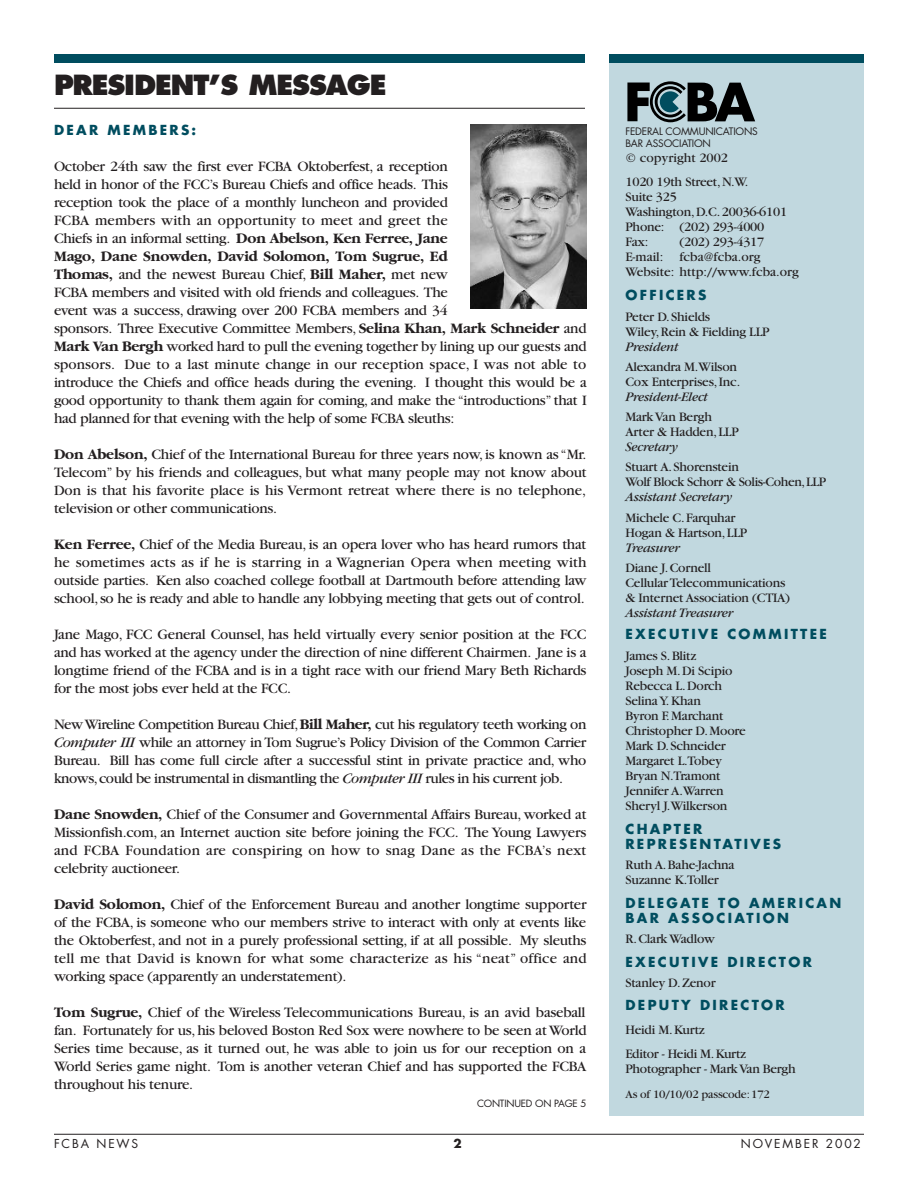
<style>
.page{position:relative;width:918px;height:1188px;background:#fff}
.page>*{position:absolute;margin:0;border:0;box-sizing:border-box;transform-origin:0 0}
.t1{font:800 27px "Futura";letter-spacing:-.04em;color:#231f20}
.t2{font:15px/18px "Garamond";letter-spacing:-.02em;color:#231f20;text-align:justify}
.t3{font:13.5px/15px "Garamond";letter-spacing:-.015em;color:#231f20}
.t4{font:700 13.5px/15px "Futura";letter-spacing:.17em;color:#004d5f}
.t5{font:italic 13.5px "Garamond";letter-spacing:-.015em;color:#231f20}
.t6{font:12px "Garamond";letter-spacing:-.015em;color:#231f20}
.t7{font:12px "Futura";letter-spacing:.155em;color:#231f20}
.t8{font:700 12px "Futura";color:#231f20}
.t9{font:10.05px/12px "Futura";letter-spacing:-.02em;color:#231f20}
.t10{font:9.75px "Futura";letter-spacing:-.02em;color:#231f20}
.s1{font-weight:700}
.s2{font-style:italic}
</style>
<div class="page">
<hr style="left:54px;top:1134px;width:810px;height:1px;background:#231f20">
<div style="left:609px;top:54px;width:255px;height:1062px;background:#c1d8df"></div>
<div style="left:54px;top:54px;width:531px;height:9px;background:#004d5f"></div>
<hr style="left:54px;top:108px;width:531px;height:1px;background:#231f20">
<div style="left:609px;top:54px;width:255px;height:9px;background:#004d5f"></div>
<svg style="left:627px;top:81px;width:128px;height:41px"></svg>
<img style="left:470px;top:125px;width:116px;height:183px">
<h1 class="t1" style="left:54px;top:73px;width:334px">PRESIDENT’S MESSAGE</h1>
<p class="t4" style="left:54px;top:124px;width:144px">DEAR MEMBERS:</p>
<p class="t2" style="left:54px;top:159px;width:534px;text-align:left">October 24th saw the first ever FCBA Oktoberfest, a reception<br>held in honor of the FCC’s Bureau Chiefs and office heads. This<br>reception took the place of a monthly luncheon and provided<br>FCBA members with an opportunity to meet and greet the<br>Chiefs in an informal setting. <span class="s1">Don Abelson, Ken Ferree, Jane<br>Mago, Dane Snowden, David Solomon, Tom Sugrue, Ed<br>Thomas,</span> and the newest Bureau Chief, <span class="s1">Bill Maher,</span> met new<br>FCBA members and visited with old friends and colleagues. The<br>event was a success, drawing over 200 FCBA members and 34<br>sponsors. Three Executive Committee Members, <span class="s1">Selina Khan, Mark Schneider</span> and <span class="s1">Mark Van Bergh</span> worked hard to pull the evening together by lining up our guests and sponsors. Due to a last minute change in our reception space, I was not able to introduce the Chiefs and office heads during the evening. I thought this would be a good opportunity to thank them again for coming, and make the “introductions” that I had planned for that evening with the help of some FCBA sleuths:</p>
<p class="t2" style="left:54px;top:447px;width:534px"><span class="s1">Don Abelson,</span> Chief of the International Bureau for three years now, is known as “Mr.<br>Telecom” by his friends and colleagues, but what many people may not know about Don is that his favorite place is his Vermont retreat where there is no telephone, television or other communications.</p>
<p class="t2" style="left:54px;top:537px;width:534px"><span class="s1">Ken Ferree,</span> Chief of the Media Bureau, is an opera lover who has heard rumors that he sometimes acts as if he is starring in a Wagnerian Opera when meeting with outside parties. Ken also coached college football at Dartmouth before attending law school,so he is ready and able to handle any lobbying meeting that gets out of control.</p>
<p class="t2" style="left:54px;top:627px;width:534px">Jane Mago, FCC General Counsel, has held virtually every senior position at the FCC and has worked at the agency under the direction of nine different Chairmen. Jane is a longtime friend of the FCBA and is in a tight race with our friend Mary Beth Richards for the most jobs ever held at the FCC.</p>
<p class="t2" style="left:54px;top:717px;width:534px">New Wireline Competition Bureau Chief,<span class="s1">Bill Maher,</span> cut his regulatory teeth working on <span class="s2">Computer III</span> while an attorney in Tom Sugrue’s Policy Division of the Common Carrier Bureau. Bill has come full circle after a successful stint in private practice and, who knows,could be instrumental in dismantling the <span class="s2">Computer III</span> rules in his current job.</p>
<p class="t2" style="left:54px;top:807px;width:534px"><span class="s1">Dane Snowden,</span> Chief of the Consumer and Governmental Affairs Bureau, worked at Missionfish.com, an Internet auction site before joining the FCC. The Young Lawyers and FCBA Foundation are conspiring on how to snag Dane as the FCBA’s next celebrity auctioneer.</p>
<p class="t2" style="left:54px;top:897px;width:534px"><span class="s1">David Solomon,</span> Chief of the Enforcement Bureau and another longtime supporter of the FCBA, is someone who our members strive to interact with only at events like the Oktoberfest, and not in a purely professional setting, if at all possible. My sleuths tell me that David is known for what some characterize as his “neat” office and working space (apparently an understatement).</p>
<p class="t2" style="left:54px;top:1005px;width:534px"><span class="s1">Tom Sugrue,</span> Chief of the Wireless Telecommunications Bureau, is an avid baseball fan. Fortunately for us,his beloved Boston Red Sox were nowhere to be seen at World Series time because, as it turned out, he was able to join us for our reception on a World Series game night. Tom is another veteran Chief and has supported the FCBA throughout his tenure.</p>
<p class="t10" style="left:477px;top:1099px;width:111px">CONTINUED ON PAGE 5</p>
<p class="t9" style="left:625px;top:127px;width:134px">FEDERAL COMMUNICATIONS<br>BAR ASSOCIATION</p>
<p class="t3" style="left:625px;top:147px;width:124px;line-height:24px">© copyright 2002<br>1020 19th Street,N.W.</p>
<p class="t3" style="left:625px;top:191px;width:163px">Suite 325<br>Washington,D.C.20036-6101<br>Phone: (202) 293-4000<br>Fax:</p>
<p class="t3" style="left:625px;top:236px;width:175px;text-indent:54px">(202) 293-4317<br>E-mail: fcba@fcba.org<br>Website: http://www.fcba.org</p>
<p class="t4" style="left:625px;top:289px;width:82px">OFFICERS</p>
<p class="t3" style="left:625px;top:310px;width:146px">Peter D.Shields<br>Wiley,Rein &amp; Fielding LLP</p>
<p class="t5" style="left:625px;top:342px;width:55px">President</p>
<p class="t3" style="left:625px;top:360px;width:116px">Alexandra M.Wilson<br>Cox Enterprises,Inc.</p>
<p class="t5" style="left:625px;top:392px;width:84px">President-Elect</p>
<p class="t3" style="left:625px;top:411px;width:115px">Mark Van Bergh<br>Arter &amp; Hadden,LLP</p>
<p class="t5" style="left:625px;top:442px;width:54px">Secretary</p>
<p class="t3" style="left:625px;top:461px;width:202px">Stuart A.Shorenstein<br>Wolf Block Schorr &amp; Solis-Cohen,LLP</p>
<p class="t5" style="left:625px;top:493px;width:108px">Assistant Secretary</p>
<p class="t3" style="left:625px;top:511px;width:123px">Michele C.Farquhar<br>Hogan &amp; Hartson,LLP</p>
<p class="t5" style="left:625px;top:543px;width:56px">Treasurer</p>
<p class="t3" style="left:625px;top:561px;width:166px">Diane J.Cornell<br>Cellular Telecommunications &amp; Internet Association (CTIA)</p>
<p class="t5" style="left:625px;top:608px;width:110px">Assistant Treasurer</p>
<p class="t4" style="left:625px;top:628px;width:203px">EXECUTIVE COMMITTEE</p>
<p class="t3" style="left:625px;top:649px;width:122px">James S.Blitz<br>Joseph M.Di Scipio<br>Rebecca L.Dorch<br>Selina Y.Khan<br>Byron F.Marchant<br>Christopher D.Moore<br>Mark D.Schneider<br>Margaret L.Tobey<br>Bryan N.Tramont<br>Jennifer A.Warren<br>Sheryl J.Wilkerson</p>
<p class="t4" style="left:625px;top:822px;width:157px">CHAPTER<br>REPRESENTATIVES</p>
<p class="t3" style="left:625px;top:858px;width:111px">Ruth A.Bahe-Jachna<br>Suzanne K.Toller</p>
<p class="t4" style="left:625px;top:897px;width:217px">DELEGATE TO AMERICAN<br>BAR ASSOCIATION</p>
<p class="t3" style="left:625px;top:933px;width:91px">R.Clark Wadlow</p>
<p class="t4" style="left:625px;top:956px;width:188px">EXECUTIVE DIRECTOR</p>
<p class="t3" style="left:625px;top:977px;width:92px">Stanley D.Zenor</p>
<p class="t4" style="left:625px;top:999px;width:161px">DEPUTY DIRECTOR</p>
<p class="t3" style="left:625px;top:1019px;width:122px;line-height:24px">Heidi M.Kurtz<br>Editor - Heidi M.Kurtz</p>
<p class="t3" style="left:625px;top:1062px;width:172px">Photographer - Mark Van Bergh</p>
<p class="t6" style="left:625px;top:1090px;width:146px">As of 10/10/02 passcode:172</p>
<p class="t7" style="left:54px;top:1138px;width:86px">FCBA NEWS</p>
<p class="t8" style="left:453px;top:1138px;width:10px">2</p>
<p class="t7" style="left:741px;top:1138px;width:122px">NOVEMBER 2002</p>
</div>
